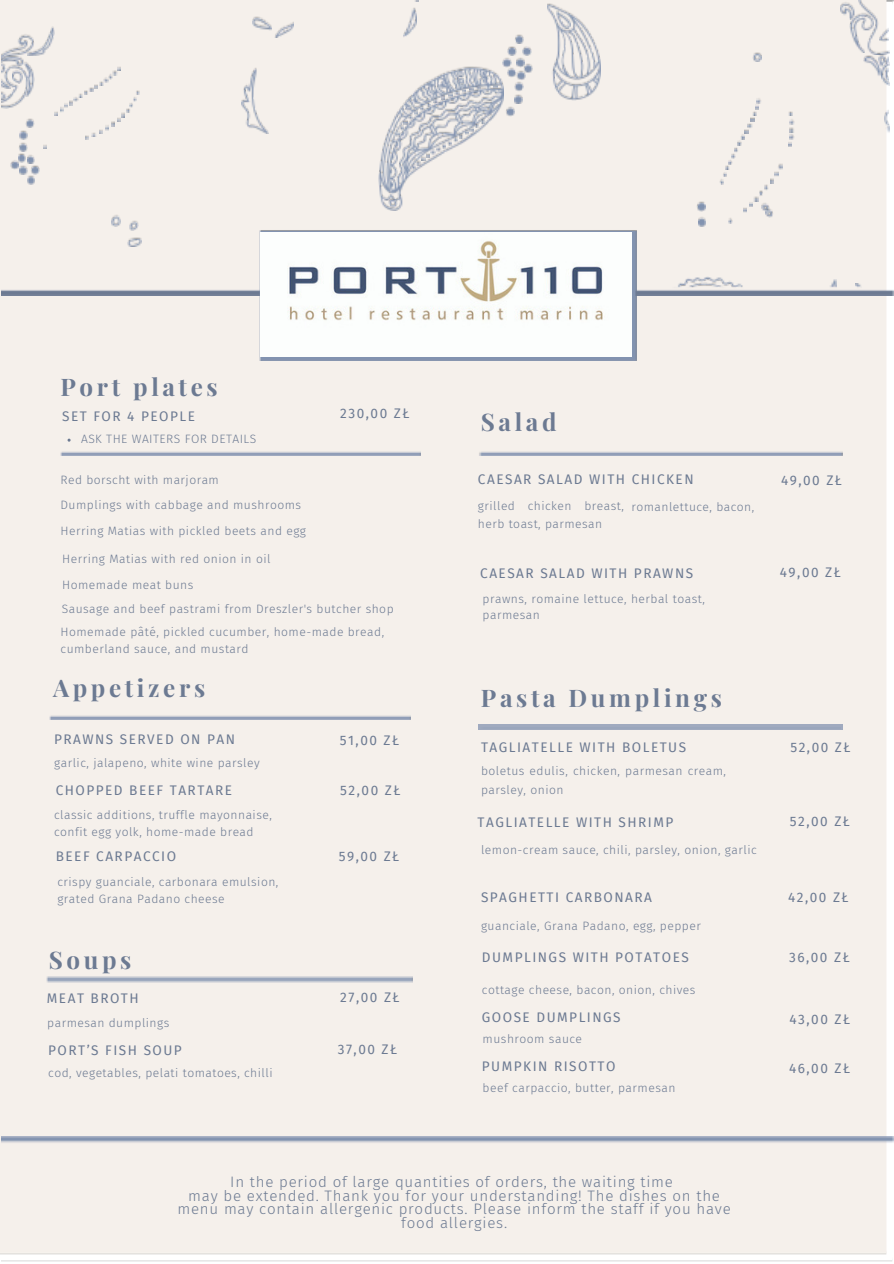
<style>
.page{position:relative;width:894px;height:1264px;background:#fff}
.page>*{position:absolute;margin:0;border:0;box-sizing:border-box;transform-origin:0 0}
.t1{font:700 24.15px "Playfair Display";letter-spacing:.15em;color:#6c7a92}
.t2{font:300 15.15px/13.5px "Fira Sans";letter-spacing:.05em;color:#6c7a92;text-align:center}
.t3{font:13.65px "Fira Sans";letter-spacing:.11em;color:#6c7a92}
.t4{font:300 12.15px/19.2px "Fira Sans";letter-spacing:.04em;color:#6c7a92}
.t5{font:300 12px/18px "Fira Sans";letter-spacing:.04em;color:#6c7a92}
</style>
<div class="page">
<svg style="left:696px;top:201px;width:9px;height:25px"></svg>
<svg style="left:752px;top:53px;width:8px;height:9px"></svg>
<svg style="left:719px;top:98px;width:63px;height:125px;background:#f0ece8"></svg>
<svg style="left:788px;top:111px;width:5px;height:36px"></svg>
<img style="left:883px;top:109px;width:5px;height:17px">
<svg style="left:885px;top:123px;width:3px;height:10px"></svg>
<svg style="left:828px;top:279px;width:8px;height:10px"></svg>
<svg style="left:855px;top:284px;width:6px;height:5px"></svg>
<img style="left:672px;top:276px;width:71px;height:13px">
<svg style="left:10px;top:118px;width:37px;height:66px;background:#e2e0e0"></svg>
<svg style="left:54px;top:66px;width:86px;height:74px;background:#f1ece8"></svg>
<img style="left:127px;top:237px;width:14px;height:9px">
<svg style="left:129px;top:220px;width:9px;height:11px"></svg>
<svg style="left:111px;top:215px;width:9px;height:12px"></svg>
<img style="left:858px;top:0;width:30px;height:54px">
<img style="left:881px;top:81px;width:7px;height:4px">
<svg style="left:878px;top:54px;width:10px;height:27px"></svg>
<img style="left:863px;top:55px;width:16px;height:22px">
<img style="left:849px;top:12px;width:24px;height:41px">
<img style="left:840px;top:1px;width:15px;height:18px">
<img style="left:252px;top:17px;width:19px;height:13px">
<img style="left:548px;top:3px;width:52px;height:98px">
<img style="left:378px;top:66px;width:125px;height:144px">
<svg style="left:503px;top:35px;width:29px;height:82px;background:#dbdadc"></svg>
<svg style="left:494px;top:82px;width:3px;height:6px"></svg>
<svg style="left:388px;top:198px;width:9px;height:9px"></svg>
<svg style="left:393px;top:69px;width:92px;height:100px;background:#d1d2d6"></svg>
<img style="left:404px;top:8px;width:12px;height:30px">
<img style="left:242px;top:68px;width:27px;height:66px">
<img style="left:274px;top:21px;width:20px;height:17px">
<img style="left:27px;top:26px;width:27px;height:30px">
<img style="left:24px;top:62px;width:10px;height:34px">
<img style="left:1px;top:64px;width:27px;height:44px">
<img style="left:12px;top:69px;width:10px;height:15px">
<img style="left:1px;top:33px;width:33px;height:27px">
<img style="left:1px;top:55px;width:23px;height:11px">
<svg style="left:1px;top:62px;width:9px;height:37px"></svg>
<img style="left:478px;top:450px;width:364px;height:6px">
<img style="left:261px;top:232px;width:370px;height:124px">
<div style="left:478px;top:724px;width:364px;height:5px;background:#a0aabf"></div>
<p class="t1" style="left:60px;top:370px;width:159px">Port plates</p>
<p class="t3" style="left:62px;top:408px;width:134px">SET FOR 4 PEOPLE</p>
<p class="t3" style="left:340px;top:405px;width:71px">230,00 ZŁ</p>
<p class="t5" style="left:81px;top:429px;width:177px">ASK THE WAITERS FOR DETAILS</p>
<p class="t5" style="left:60px;top:471px;width:160px">Red borscht with marjoram</p>
<p class="t4" style="left:60px;top:495px;width:242px">Dumplings with cabbage and mushrooms</p>
<p class="t4" style="left:60px;top:521px;width:247px">Herring Matias with pickled beets and egg</p>
<p class="t4" style="left:62px;top:549px;width:210px">Herring Matias with red onion in oil</p>
<p class="t4" style="left:62px;top:575px;width:133px">Homemade meat buns</p>
<p class="t4" style="left:62px;top:599px;width:333px">Sausage and beef pastrami from Dreszler's butcher shop</p>
<p class="t4" style="left:60px;top:623px;width:325px;line-height:16.8px">Homemade pâté, pickled cucumber, home-made bread, cumberland sauce, and mustard</p>
<p class="t1" style="left:53px;top:670px;width:154px">Appetizers</p>
<p class="t3" style="left:54px;top:731px;width:182px">PRAWNS SERVED ON PAN</p>
<p class="t5" style="left:54px;top:754px;width:207px">garlic, jalapeno, white wine parsley</p>
<p class="t3" style="left:56px;top:782px;width:178px">CHOPPED BEEF TARTARE</p>
<p class="t5" style="left:54px;top:806px;width:219px">classic additions, truffle mayonnaise,</p>
<p class="t5" style="left:54px;top:823px;width:201px">confit egg yolk, home-made bread</p>
<p class="t3" style="left:56px;top:848px;width:122px">BEEF CARPACCIO</p>
<p class="t5" style="left:57px;top:872px;width:222px">crispy guanciale, carbonara emulsion,</p>
<p class="t5" style="left:57px;top:889px;width:169px">grated Grana Padano cheese</p>
<p class="t1" style="left:49px;top:942px;width:84px">Soups</p>
<p class="t3" style="left:47px;top:990px;width:93px">MEAT BROTH</p>
<p class="t5" style="left:47px;top:1013px;width:123px">parmesan dumplings</p>
<p class="t3" style="left:48px;top:1042px;width:135px">PORT’S FISH SOUP</p>
<p class="t5" style="left:48px;top:1063px;width:226px">cod, vegetables, pelati tomatoes, chilli</p>
<p class="t3" style="left:340px;top:732px;width:61px">51,00 ZŁ</p>
<p class="t3" style="left:340px;top:782px;width:62px">52,00 ZŁ</p>
<p class="t3" style="left:339px;top:848px;width:62px">59,00 ZŁ</p>
<p class="t3" style="left:340px;top:989px;width:61px">27,00 ZŁ</p>
<p class="t3" style="left:338px;top:1041px;width:61px">37,00 ZŁ</p>
<p class="t1" style="left:480px;top:404px;width:77px">Salad</p>
<p class="t3" style="left:478px;top:471px;width:217px">CAESAR SALAD WITH CHICKEN</p>
<p class="t5" style="left:478px;top:497px;width:147px">grilled chicken breast, herb toast, parmesan</p>
<p class="t5" style="left:631px;top:498px;width:124px">romanlettuce, bacon,</p>
<p class="t3" style="left:480px;top:565px;width:214px">CAESAR SALAD WITH PRAWNS</p>
<p class="t5" style="left:482px;top:589px;width:224px">prawns, romaine lettuce, herbal toast,</p>
<p class="t5" style="left:482px;top:606px;width:59px">parmesan</p>
<p class="t1" style="left:480px;top:680px;width:242px">Pasta Dumplings</p>
<p class="t3" style="left:481px;top:739px;width:207px">TAGLIATELLE WITH BOLETUS</p>
<p class="t4" style="left:481px;top:761px;width:246px">boletus edulis, chicken, parmesan cream, parsley, onion</p>
<p class="t3" style="left:780px;top:472px;width:62px">49,00 ZŁ</p>
<p class="t3" style="left:779px;top:564px;width:62px">49,00 ZŁ</p>
<p class="t3" style="left:790px;top:739px;width:62px">52,00 ZŁ</p>
<p class="t3" style="left:477px;top:813px;width:197px">TAGLIATELLE WITH SHRIMP</p>
<p class="t3" style="left:789px;top:813px;width:62px">52,00 ZŁ</p>
<p class="t4" style="left:481px;top:840px;width:277px">lemon-cream sauce, chili, parsley, onion, garlic</p>
<p class="t3" style="left:481px;top:888px;width:172px">SPAGHETTI CARBONARA</p>
<p class="t4" style="left:481px;top:915px;width:221px">guanciale, Grana Padano, egg, pepper</p>
<p class="t3" style="left:482px;top:949px;width:208px">DUMPLINGS WITH POTATOES</p>
<p class="t4" style="left:482px;top:979px;width:215px">cottage cheese, bacon, onion, chives</p>
<p class="t3" style="left:482px;top:1009px;width:140px">GOOSE DUMPLINGS</p>
<p class="t4" style="left:482px;top:1029px;width:101px">mushroom sauce</p>
<p class="t3" style="left:482px;top:1057px;width:135px">PUMPKIN RISOTTO</p>
<p class="t4" style="left:482px;top:1078px;width:194px">beef carpaccio, butter, parmesan</p>
<p class="t3" style="left:787px;top:888px;width:62px">42,00 ZŁ</p>
<p class="t3" style="left:788px;top:949px;width:62px">36,00 ZŁ</p>
<p class="t3" style="left:789px;top:1010px;width:62px">43,00 ZŁ</p>
<p class="t3" style="left:788px;top:1060px;width:62px">46,00 ZŁ</p>
<p class="t2" style="left:177px;top:1175px;width:554px">In the period of large quantities of orders, the waiting time<br>may be extended. Thank you for your understanding! The dishes on the menu may contain allergenic products. Please inform the staff if you have food allergies.</p>
</div>
